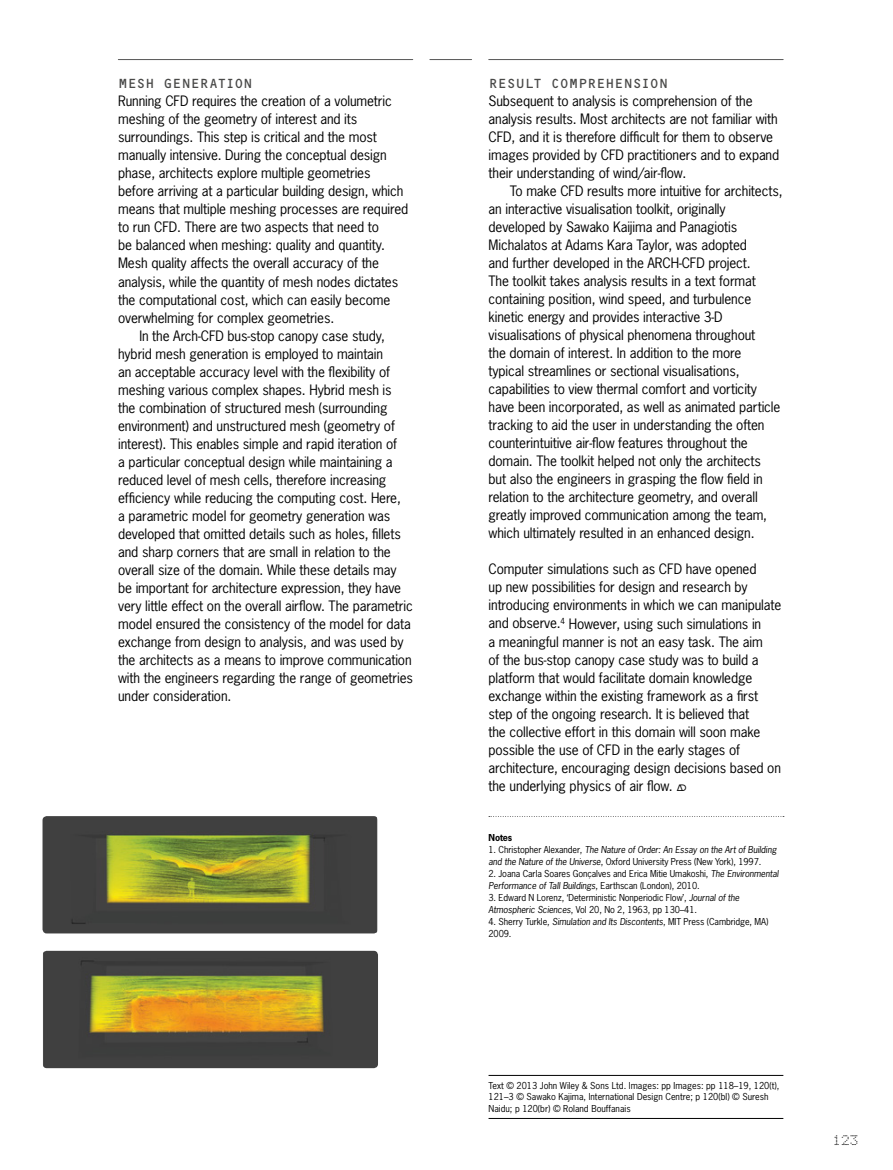
<style>
.page{position:relative;width:893px;height:1170px;background:#fff}
.page>*{position:absolute;margin:0;border:0;box-sizing:border-box;transform-origin:0 0}
.t1{font:13.5px/18px "News Gothic Std";letter-spacing:-.01em;color:#000}
.t2{font:13.5px "OCRB";letter-spacing:-.05em;color:#494948}
.t3{font:12px "AF Cashier 1";color:#000}
.t4{font:9px/12px "News Gothic Std";letter-spacing:-.01em;color:#000}
.t5{font:italic 9px/12px "News Gothic Std";letter-spacing:-.01em;color:#000}
.t6{font:700 9px "News Gothic Std";letter-spacing:-.01em;color:#000}
.s1{font-family:"AD Logotype";font-size:9.75px}
.s2{font-style:normal}
.s3{font-style:italic}
</style>
<div class="page">
<img style="left:43px;top:816px;width:335px;height:117px">
<img style="left:43px;top:950px;width:335px;height:118px">
<svg style="left:489px;top:816px;width:295px;height:1px"></svg>
<hr style="left:489px;top:1075px;width:294px;height:1px;background:#000">
<hr style="left:489px;top:1118px;width:294px;height:1px;background:#000">
<hr style="left:118px;top:59px;width:295px;height:1px;background:#565656">
<hr style="left:489px;top:59px;width:294px;height:1px;background:#565656">
<hr style="left:430px;top:59px;width:42px;height:1px;background:#565656">
<p class="t2" style="left:118px;top:77px;width:136px">MESH G ENERATION</p>
<p class="t1" style="left:118px;top:92px;width:275px">Running CFD requires the creation of a volumetric</p>
<p class="t1" style="left:118px;top:110px;width:241px">meshing of the geometry of interest and its</p>
<p class="t1" style="left:118px;top:128px;width:260px">surroundings. This step is critical and the most</p>
<p class="t1" style="left:118px;top:146px;width:270px">manually intensive. During the conceptual design</p>
<p class="t1" style="left:118px;top:164px;width:254px">phase, architects explore multiple geometries</p>
<p class="t1" style="left:118px;top:182px;width:287px">before arriving at a particular building design, which</p>
<p class="t1" style="left:118px;top:200px;width:292px">means that multiple meshing processes are required</p>
<p class="t1" style="left:118px;top:218px;width:262px">to run CFD. There are two aspects that need to</p>
<p class="t1" style="left:118px;top:236px;width:268px">be balanced when meshing: quality and quantity.</p>
<p class="t1" style="left:118px;top:254px;width:262px">Mesh quality affects the overall accuracy of the</p>
<p class="t1" style="left:118px;top:272px;width:282px">analysis, while the quantity of mesh nodes dictates</p>
<p class="t1" style="left:118px;top:290px;width:274px">the computational cost, which can easily become</p>
<p class="t1" style="left:118px;top:308px;width:218px">overwhelming for complex geometries.</p>
<p class="t1" style="left:139px;top:326px;width:247px">In the Arch-CFD bus-stop canopy case study,</p>
<p class="t1" style="left:118px;top:344px;width:266px">hybrid mesh generation is employed to maintain</p>
<p class="t1" style="left:118px;top:362px;width:273px">an acceptable accuracy level with the flexibility of</p>
<p class="t1" style="left:118px;top:380px;width:275px">meshing various complex shapes. Hybrid mesh is</p>
<p class="t1" style="left:118px;top:398px;width:271px">the combination of structured mesh (surrounding</p>
<p class="t1" style="left:118px;top:416px;width:278px">environment) and unstructured mesh (geometry of</p>
<p class="t1" style="left:118px;top:434px;width:281px">interest). This enables simple and rapid iteration of</p>
<p class="t1" style="left:118px;top:452px;width:276px">a particular conceptual design while maintaining a</p>
<p class="t1" style="left:118px;top:470px;width:270px">reduced level of mesh cells, therefore increasing</p>
<p class="t1" style="left:118px;top:488px;width:284px">efficiency while reducing the computing cost. Here,</p>
<p class="t1" style="left:118px;top:506px;width:274px">a parametric model for geometry generation was</p>
<p class="t1" style="left:118px;top:524px;width:284px">developed that omitted details such as holes, fillets</p>
<p class="t1" style="left:118px;top:542px;width:274px">and sharp corners that are small in relation to the</p>
<p class="t1" style="left:118px;top:560px;width:280px">overall size of the domain. While these details may</p>
<p class="t1" style="left:118px;top:578px;width:285px">be important for architecture expression, they have</p>
<p class="t1" style="left:118px;top:596px;width:296px">very little effect on the overall airflow. The parametric</p>
<p class="t1" style="left:118px;top:614px;width:294px">model ensured the consistency of the model for data</p>
<p class="t1" style="left:118px;top:632px;width:287px">exchange from design to analysis, and was used by</p>
<p class="t1" style="left:118px;top:650px;width:295px">the architects as a means to improve communication</p>
<p class="t1" style="left:118px;top:668px;width:296px">with the engineers regarding the range of geometries</p>
<p class="t1" style="left:118px;top:686px;width:115px">under consideration.</p>
<p class="t2" style="left:489px;top:76px;width:181px">RESULT COMPREHENSION</p>
<p class="t1" style="left:489px;top:92px;width:292px">Subsequent to analysis is comprehension of the analysis results. Most architects are not familiar with CFD, and it is therefore difficult for them to observe images provided by CFD practitioners and to expand their understanding of wind/air-flow.</p>
<p class="t1" style="left:489px;top:182px;width:295px;text-indent:21px">To make CFD results more intuitive for architects, an interactive visualisation toolkit, originally developed by Sawako Kaijima and Panagiotis Michalatos at Adams Kara Taylor, was adopted<br>and further developed in the ARCH-CFD project.<br>The toolkit takes analysis results in a text format containing position, wind speed, and turbulence kinetic energy and provides interactive 3-D visualisations of physical phenomena throughout<br>the domain of interest. In addition to the more<br>typical streamlines or sectional visualisations, capabilities to view thermal comfort and vorticity have been incorporated, as well as animated particle tracking to aid the user in understanding the often counterintuitive air-flow features throughout the domain. The toolkit helped not only the architects<br>but also the engineers in grasping the flow field in relation to the architecture geometry, and overall greatly improved communication among the team, which ultimately resulted in an enhanced design.</p>
<p class="t1" style="left:489px;top:560px;width:294px">Computer simulations such as CFD have opened<br>up new possibilities for design and research by introducing environments in which we can manipulate and observe.<sup>4</sup> However, using such simulations in<br>a meaningful manner is not an easy task. The aim<br>of the bus-stop canopy case study was to build a platform that would facilitate domain knowledge exchange within the existing framework as a first step of the ongoing research. It is believed that<br>the collective effort in this domain will soon make possible the use of CFD in the early stages of architecture, encouraging design decisions based on the underlying physics of air flow. <span class="s1">2</span></p>
<p class="t6" style="left:489px;top:831px;width:25px">Notes</p>
<p class="t5" style="left:489px;top:843px;width:290px"><span class="s2">1. Christopher Alexander,</span> The Nature of Order: An Essay on the Art of Building and the Nature of the Universe<span class="s2">, Oxford University Press (New York), 1997.</span></p>
<p class="t4" style="left:489px;top:867px;width:291px">2. Joana Carla Soares Gonçalves and Erica Mitie Umakoshi, <span class="s3">The Environmental<br>Performance of Tall Buildings</span>, Earthscan (London), 2010.</p>
<p class="t4" style="left:489px;top:891px;width:252px">3. Edward N Lorenz, ‘Deterministic Nonperiodic Flow’, <span class="s3">Journal of the<br>Atmospheric Sciences</span>, Vol 20, No 2, 1963, pp 130–41.</p>
<p class="t4" style="left:489px;top:915px;width:281px">4. Sherry Turkle, <span class="s3">Simulation and Its Discontents</span>, MIT Press (Cambridge, MA)<br>2009.</p>
<p class="t4" style="left:489px;top:1079px;width:292px;line-height:11.2px">Text © 2013 John Wiley &amp; Sons Ltd. Images: pp Images: pp 118–19, 120(t),<br>121–3 © Sawako Kajima, International Design Centre; p 120(bl) © Suresh<br>Naidu; p 120(br) © Roland Bouffanais</p>
<p class="t3" style="left:833px;top:1133px;width:27px">123</p>
</div>
